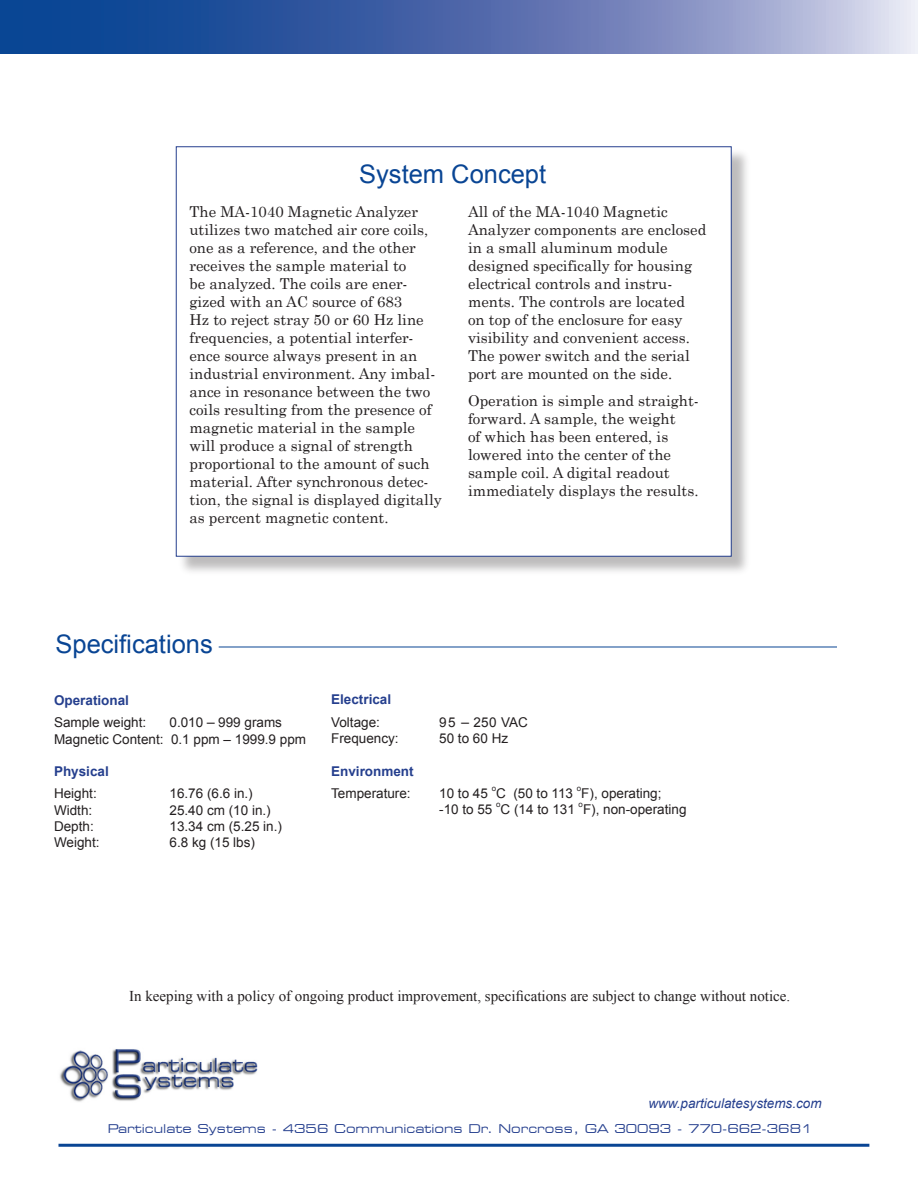
<style>
.page{position:relative;width:918px;height:1188px;background:#fff}
.page>*{position:absolute;margin:0;border:0;box-sizing:border-box;transform-origin:0 0}
.t1{font:25.5px "Arial";color:#094594}
.t2{font:15px/18px "Century Schoolbook";color:#231f20}
.t3{font:15px "Times New Roman";color:#231f20}
.t4{font:13.5px "Arial";color:#231f20}
.t5{font:700 13.5px "Arial";color:#253f8e}
.t6{font:italic 13.5px "Arial";color:#253f8e}
.t7{font:expanded 12px "Square 721 BT";color:#253f8e}
.t8{font:7.8px "Arial";color:#231f20}
</style>
<div class="page">
<div style="left:177px;top:148px;width:574px;height:429px;background:#231f20;opacity:.3"></div>
<div style="left:176px;top:147px;width:555px;height:409px;background:#fff"></div>
<svg style="left:0;top:0;width:918px;height:54px;background:#5975b1"></svg>
<hr style="left:58px;top:1144px;width:811px;height:3px;background:#094594">
<img style="left:59px;top:1049px;width:199px;height:53px">
<hr style="left:219px;top:647px;width:618px;height:1px;background:#094594">
<p class="t1" style="left:359px;top:157px;width:189px">System Concept</p>
<p class="t2" style="left:468px;top:202px;width:240px">All of the MA-1040 Magnetic<br>Analyzer components are enclosed in a small aluminum module designed specifically for housing electrical controls and instru&shy;ments. The controls are located<br>on top of the enclosure for easy visibility and convenient access.<br>The power switch and the serial port are mounted on the side.</p>
<p class="t2" style="left:468px;top:391px;width:232px">Operation is simple and straight&shy;forward. A sample, the weight<br>of which has been entered, is lowered into the center of the sample coil. A digital readout immediately displays the results.</p>
<p class="t2" style="left:189px;top:202px;width:254px">The MA-1040 Magnetic Analyzer utilizes two matched air core coils, one as a reference, and the other receives the sample material to<br>be analyzed. The coils are ener&shy;gized with an AC source of 683<br>Hz to reject stray 50 or 60 Hz line frequencies, a potential interfer&shy;ence source always present in an industrial environment. Any imbal&shy;ance in resonance between the two coils resulting from the presence of magnetic material in the sample will produce a signal of strength proportional to the amount of such material. After synchronous detec&shy;tion, the signal is displayed digitally as percent magnetic content.</p>
<p class="t1" style="left:56px;top:628px;width:159px">Specifications</p>
<p class="t5" style="left:54px;top:691px;width:77px">Operational</p>
<p class="t4" style="left:54px;top:714px;width:94px">Sample weight:</p>
<p class="t4" style="left:170px;top:714px;width:114px">0.010 _ 999 grams</p>
<p class="t4" style="left:54px;top:730px;width:254px">Magnetic Content: 0.1 ppm – 1999.9 ppm</p>
<p class="t5" style="left:54px;top:762px;width:56px">Physical</p>
<p class="t4" style="left:54px;top:785px;width:44px">Height:</p>
<p class="t4" style="left:170px;top:785px;width:85px">16.76 (6.6 in.)</p>
<p class="t4" style="left:54px;top:801px;width:40px">Width:</p>
<p class="t4" style="left:170px;top:801px;width:103px">25.40 cm (10 in.)</p>
<p class="t4" style="left:54px;top:817px;width:41px">Depth:</p>
<p class="t4" style="left:170px;top:817px;width:114px">13.34 cm (5.25 in.)</p>
<p class="t4" style="left:54px;top:834px;width:47px">Weight:</p>
<p class="t4" style="left:170px;top:834px;width:87px">6.8 kg (15 lbs)</p>
<p class="t5" style="left:331px;top:691px;width:62px">Electrical</p>
<p class="t4" style="left:331px;top:713px;width:50px">Voltage:</p>
<p class="t4" style="left:439px;top:713px;width:90px">95 _ 250 VAC</p>
<p class="t4" style="left:331px;top:730px;width:69px">Frequency:</p>
<p class="t4" style="left:439px;top:730px;width:71px">50 to 60 Hz</p>
<p class="t5" style="left:331px;top:762px;width:84px">Environment</p>
<p class="t4" style="left:331px;top:784px;width:81px">Temperature:</p>
<p class="t4" style="left:439px;top:784px;width:50px">10 to 45</p>
<p class="t8" style="left:492px;top:783px;width:6px">o</p>
<p class="t4" style="left:496px;top:784px;width:79px">C (50 to 113</p>
<p class="t8" style="left:577px;top:783px;width:6px">o</p>
<p class="t4" style="left:581px;top:784px;width:82px">F), operating;</p>
<p class="t4" style="left:439px;top:801px;width:55px">-10 to 55</p>
<p class="t8" style="left:496px;top:799px;width:6px">o</p>
<p class="t4" style="left:501px;top:801px;width:76px">C (14 to 131</p>
<p class="t8" style="left:579px;top:799px;width:6px">o</p>
<p class="t4" style="left:583px;top:801px;width:105px">F), non-operating</p>
<p class="t3" style="left:129px;top:986px;width:663px">In keeping with a policy of ongoing product improvement, specifications are subject to change without notice.</p>
<p class="t6" style="left:648px;top:1095px;width:175px">www.particulatesystems.com</p>
<p class="t7" style="left:108px;top:1122px;width:706px">Particulate Systems - 4356 Communications Dr. Norcross, GA 30093 - 770-662-3681</p>
</div>
